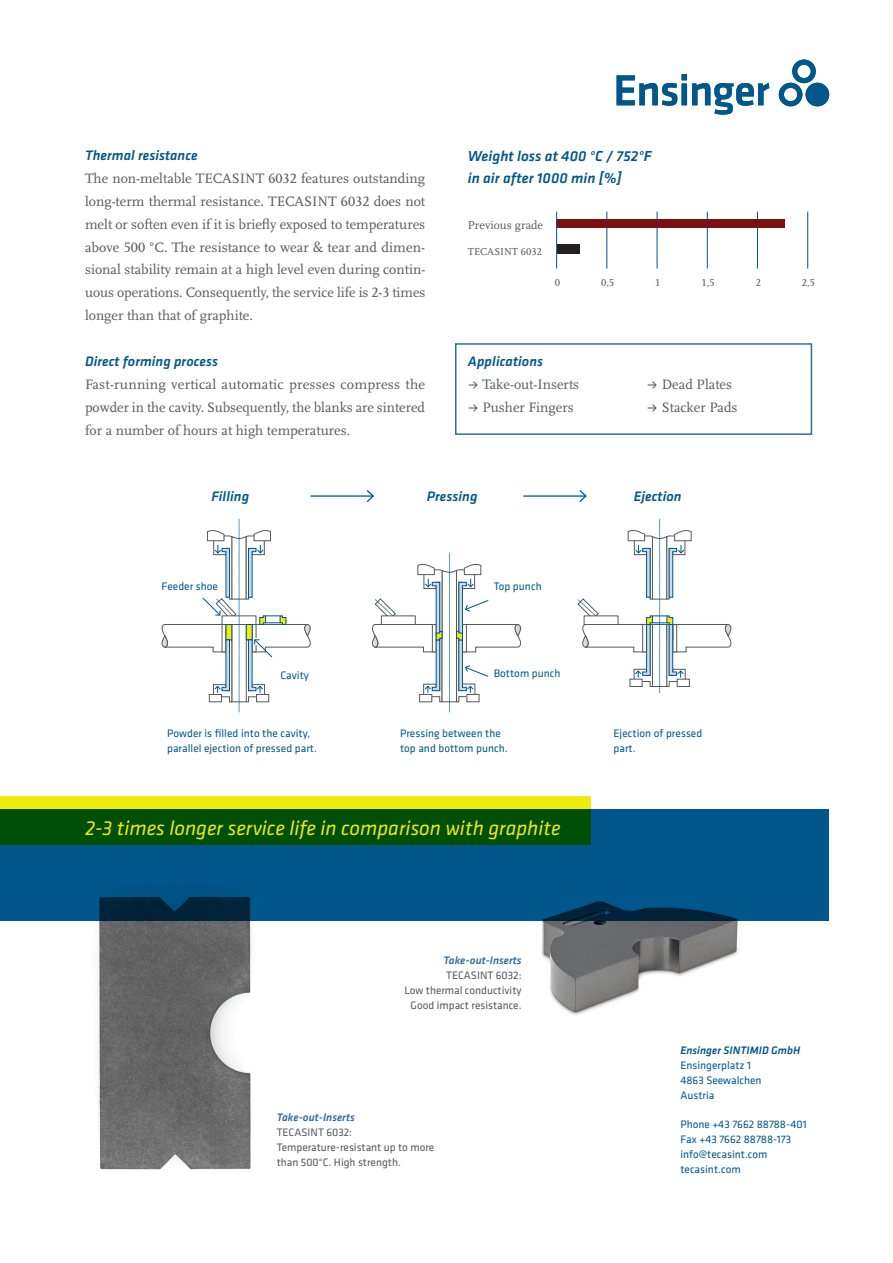
<style>
.page{position:relative;width:893px;height:1263px;background:#fff}
.page>*{position:absolute;margin:0;border:0;box-sizing:border-box;transform-origin:0 0}
.t1{font:italic 21px "Klavika";color:#f0ea0d}
.t2{font:italic 500 15px/23px "Klavika";letter-spacing:.005em;color:#01578b}
.t3{font:14.25px/23px "Scala Pro";color:#57585a}
.t4{font:italic 500 14.25px "Klavika";letter-spacing:.005em;color:#01578b}
.t5{font:12px "Scala Pro";letter-spacing:.005em;color:#57585a}
.t6{font:11.25px/15px "Klavika";letter-spacing:.005em;color:#01578b}
.t7{font:11.25px/15px "Klavika";color:#57585a}
.t8{font:italic 500 11.25px "Klavika";letter-spacing:.005em;color:#366b9a}
.t9{font:italic 500 11.25px "Klavika";letter-spacing:.005em;color:#01578b}
.t10{font:10.5px "Scala Pro";letter-spacing:.005em;color:#57585a}
.s1{font-family:"Klavika";font-size:15px}
</style>
<div class="page">
<img style="left:98px;top:921px;width:153px;height:249px">
<img style="left:541px;top:921px;width:197px;height:94px">
<hr style="left:607px;top:212px;width:1px;height:56px;background:#01578b">
<hr style="left:657px;top:212px;width:1px;height:56px;background:#01578b">
<hr style="left:707px;top:212px;width:1px;height:56px;background:#01578b">
<hr style="left:757px;top:212px;width:1px;height:56px;background:#01578b">
<hr style="left:807px;top:212px;width:1px;height:56px;background:#01578b">
<div style="left:557px;top:244px;width:22px;height:9px;background:#231f20"></div>
<div style="left:557px;top:219px;width:228px;height:9px;background:#7a1012"></div>
<hr style="left:556px;top:212px;width:1px;height:56px;background:#01578b">
<hr style="left:311px;top:495px;width:62px;height:2px;background:#01578b">
<svg style="left:366px;top:490px;width:8px;height:12px"></svg>
<hr style="left:524px;top:495px;width:62px;height:2px;background:#01578b">
<svg style="left:578px;top:490px;width:9px;height:12px"></svg>
<svg style="left:577px;top:519px;width:154px;height:173px"></svg>
<svg style="left:372px;top:553px;width:149px;height:159px"></svg>
<svg style="left:162px;top:519px;width:149px;height:193px"></svg>
<svg style="left:617px;top:74px;width:152px;height:41px"></svg>
<div style="left:805px;top:83px;width:24px;height:23px;background:#01578b;border-radius:50%"></div>
<svg style="left:779px;top:60px;width:37px;height:46px"></svg>
<div style="left:0;top:797px;width:591px;height:48px;background:#f0ea0d"></div>
<svg style="left:0;top:809px;width:829px;height:112px;background:#005267"></svg>
<div style="left:455px;top:343px;width:357px;height:92px;border:2px solid #366b9a"></div>
<p class="t4" style="left:85px;top:145px;width:114px">Thermal resistance</p>
<p class="t3" style="left:85px;top:166px;width:342px;text-align:justify">The non-meltable TECASINT 6032 features outstanding long-term thermal resistance. TECASINT 6032 does not melt or soften even if it is briefly exposed to temperatures above 500 °C. The resistance to wear &amp; tear and dimen&shy;sional stability remain at a high level even during contin&shy;uous operations. Consequently, the service life is 2-3 times longer than that of graphite.</p>
<p class="t4" style="left:85px;top:352px;width:135px">Direct forming process</p>
<p class="t3" style="left:85px;top:373px;width:342px;text-align:justify">Fast-running vertical automatic presses compress the powder in the cavity. Subsequently, the blanks are sintered for a number of hours at high temperatures.</p>
<p class="t2" style="left:468px;top:144px;width:185px">Weight loss at 400 °C / 752°F in air after 1000 min [%]</p>
<p class="t5" style="left:468px;top:218px;width:77px">Previous grade</p>
<p class="t10" style="left:468px;top:245px;width:76px">TECASINT 6032</p>
<p class="t10" style="left:555px;top:277px;width:7px">0</p>
<p class="t10" style="left:601px;top:277px;width:15px">0,5</p>
<p class="t10" style="left:655px;top:277px;width:7px">1</p>
<p class="t10" style="left:701px;top:277px;width:15px">1,5</p>
<p class="t10" style="left:756px;top:277px;width:7px">2</p>
<p class="t10" style="left:802px;top:277px;width:15px">2,5</p>
<p class="t4" style="left:468px;top:352px;width:77px">Applications</p>
<p class="t3" style="left:468px;top:373px;width:113px"><span class="s1">ˌ</span> Take-out-Inserts <span class="s1">ˌ</span> Pusher Fingers</p>
<p class="t3" style="left:647px;top:373px;width:92px"><span class="s1">ˌ</span> Dead Plates <span class="s1">ˌ</span> Stacker Pads</p>
<p class="t4" style="left:211px;top:487px;width:39px">Filling</p>
<p class="t4" style="left:427px;top:487px;width:52px">Pressing</p>
<p class="t4" style="left:634px;top:487px;width:49px">Ejection</p>
<p class="t6" style="left:162px;top:578px;width:58px">Feeder shoe</p>
<p class="t6" style="left:494px;top:578px;width:50px">Top punch</p>
<p class="t6" style="left:280px;top:668px;width:30px">Cavity</p>
<p class="t6" style="left:494px;top:665px;width:68px">Bottom punch</p>
<p class="t6" style="left:167px;top:725px;width:151px">Powder is filled into the cavity, parallel ejection of pressed part.</p>
<p class="t6" style="left:400px;top:725px;width:109px">Pressing between the top and bottom punch.</p>
<p class="t6" style="left:613px;top:725px;width:90px">Ejection of pressed part.</p>
<h1 class="t1" style="left:85px;top:815px;width:477px">2-3 times longer service life in comparison with graphite</h1>
<p class="t8" style="left:444px;top:952px;width:79px">Take-out-Inserts</p>
<p class="t7" style="left:404px;top:967px;width:119px;text-align:right">TECASINT 6032:<br>Low thermal conductivity<br>Good impact resistance.</p>
<p class="t8" style="left:277px;top:1110px;width:79px">Take-out-Inserts</p>
<p class="t7" style="left:277px;top:1124px;width:159px">TECASINT 6032:<br>Temperature-resistant up to more than 500°C. High strength.</p>
<p class="t9" style="left:680px;top:1043px;width:121px">Ensinger SINTIMID GmbH</p>
<p class="t6" style="left:680px;top:1057px;width:83px">Ensingerplatz 1<br>4863 Seewalchen<br>Austria</p>
<p class="t6" style="left:680px;top:1116px;width:128px">Phone +43 7662 88788-401<br>Fax +43 7662 88788-173 info@tecasint.com tecasint.com</p>
</div>
